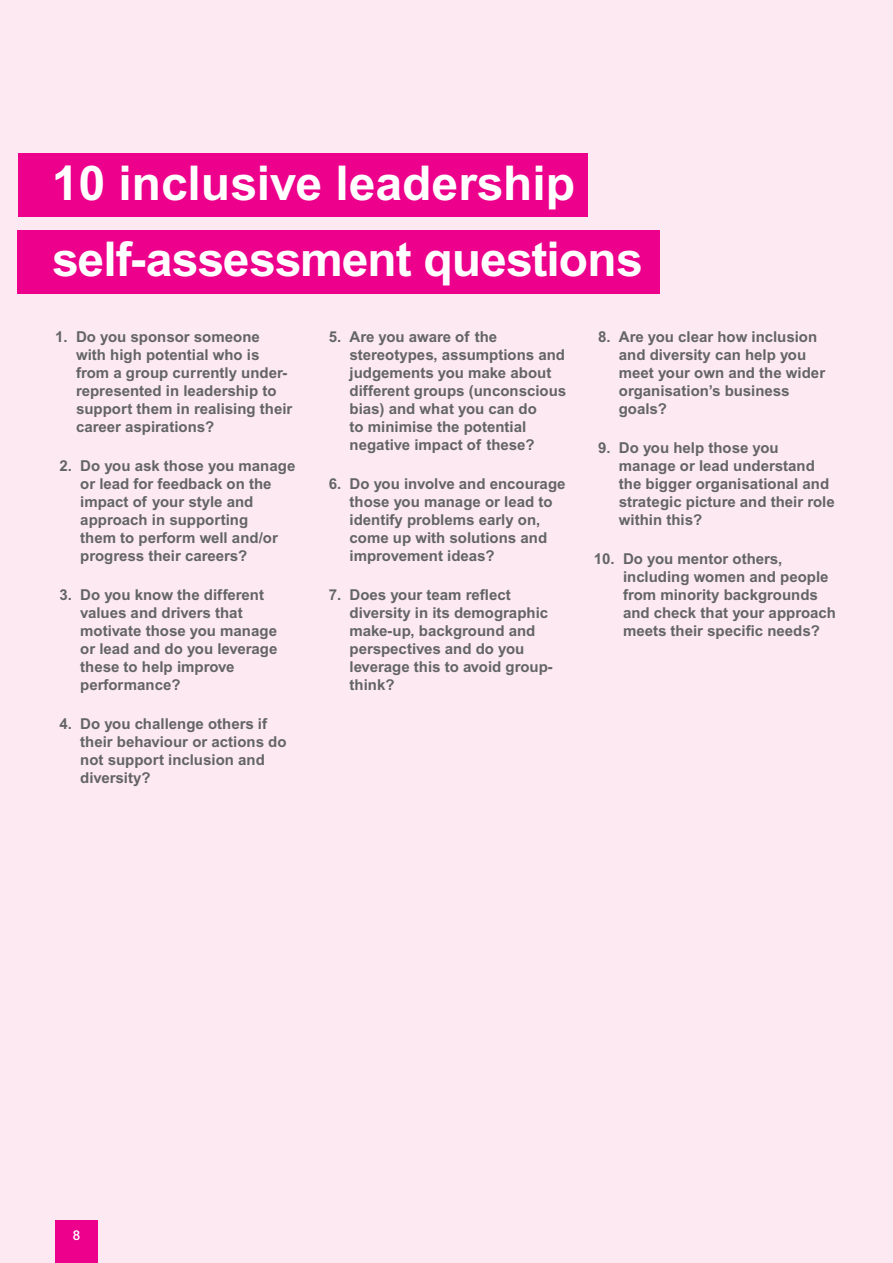
<style>
.page{position:relative;width:893px;height:1263px;background:#fde9f1}
.page>*{position:absolute;margin:0;border:0;box-sizing:border-box;transform-origin:0 0}
.t1{font:700 48px "Arial";letter-spacing:-.02em;color:#fff}
.t2{font:700 48px "Arial";color:#fff}
.t3{font:700 15px/18px "Arial";color:#636466}
.t4{font:500 13.5px "Arial";color:#fff}
</style>
<div class="page">
<div style="left:18px;top:153px;width:570px;height:64px;background:#ec008c"></div>
<div style="left:55px;top:1220px;width:43px;height:43px;background:#ec008c"></div>
<div style="left:18px;top:230px;width:642px;height:63px;background:#ec008c"></div>
<h1 class="t2" style="left:52px;top:154px;width:525px">10 inclusive leadership</h1>
<h1 class="t1" style="left:52px;top:231px;width:592px">self-assessment questions</h1>
<p class="t3" style="left:76px;top:327px;width:218px;text-indent:-21px">1. Do you sponsor someone with high potential who is from a group currently under&shy;represented in leadership to support them in realising their career aspirations?</p>
<p class="t3" style="left:80px;top:456px;width:217px;text-indent:-21px">2. Do you ask those you manage or lead for feedback on the impact of your style and approach in supporting<br>them to perform well and/or progress their careers?</p>
<p class="t3" style="left:80px;top:586px;width:199px;text-indent:-21px">3. Do you know the different values and drivers that motivate those you manage or lead and do you leverage these to help improve performance?</p>
<p class="t3" style="left:80px;top:715px;width:208px;text-indent:-21px">4. Do you challenge others if their behaviour or actions do not support inclusion and diversity?</p>
<p class="t3" style="left:350px;top:327px;width:218px;text-indent:-21px">5. Are you aware of the stereotypes, assumptions and judgements you make about different groups (unconscious bias) and what you can do<br>to minimise the potential negative impact of these?</p>
<p class="t3" style="left:350px;top:474px;width:217px;text-indent:-21px">6. Do you involve and encourage those you manage or lead to identify problems early on, come up with solutions and improvement ideas?</p>
<p class="t3" style="left:350px;top:586px;width:205px;text-indent:-21px">7. Does your team reflect diversity in its demographic make-up, background and perspectives and do you leverage this to avoid group&shy;think?</p>
<p class="t3" style="left:619px;top:327px;width:208px;text-indent:-21px">8. Are you clear how inclusion and diversity can help you meet your own and the wider organisation’s business goals?</p>
<p class="t3" style="left:619px;top:438px;width:217px;text-indent:-21px">9. Do you help those you manage or lead understand the bigger organisational and strategic picture and their role within this?</p>
<p class="t3" style="left:623px;top:550px;width:214px;text-indent:-29px">10. Do you mentor others, including women and people from minority backgrounds and check that your approach meets their specific needs?</p>
<p class="t4" style="left:73px;top:1227px;width:9px">8</p>
</div>
